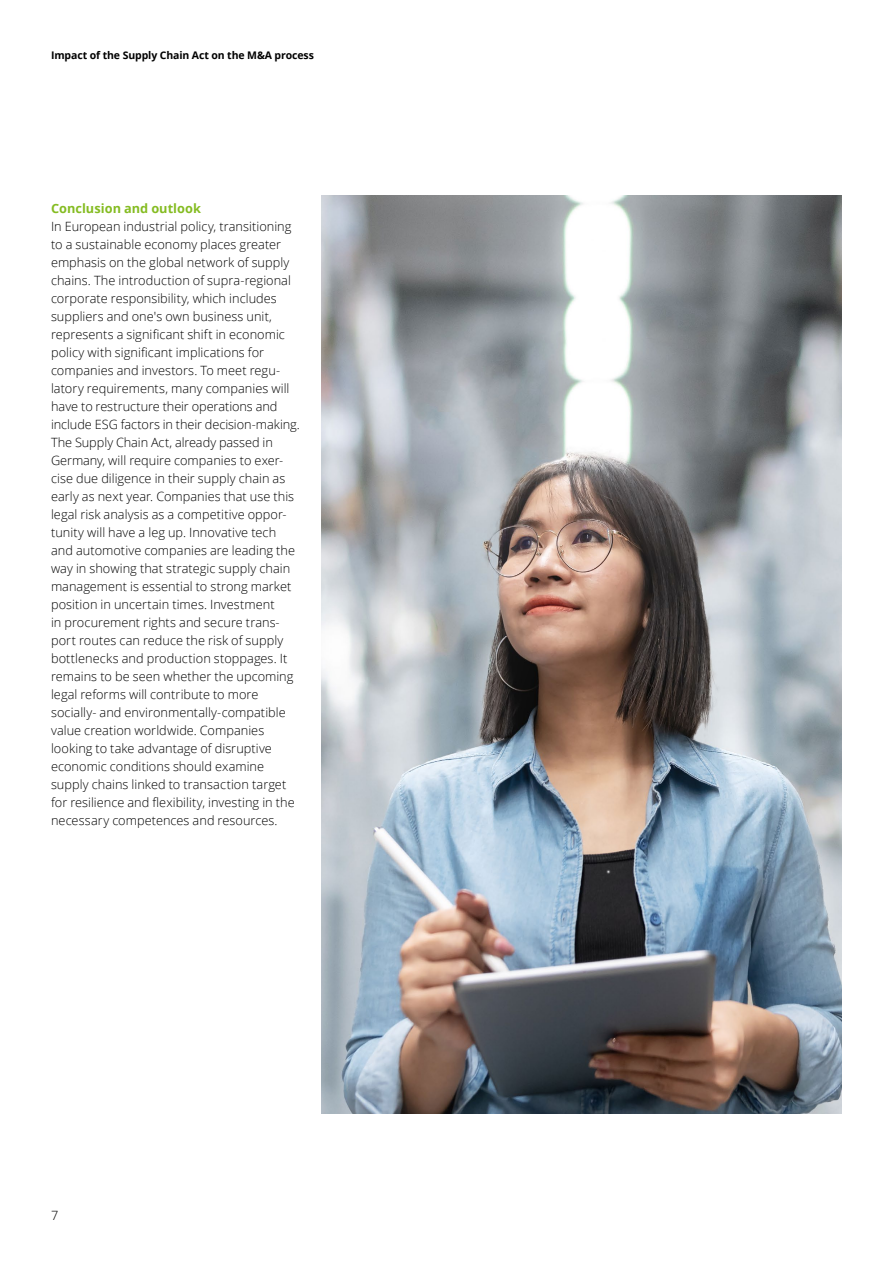
<style>
.page{position:relative;width:893px;height:1263px;background:#fff}
.page>*{position:absolute;margin:0;border:0;box-sizing:border-box;transform-origin:0 0}
.t1{font:300 12.75px/18px "Open Sans";letter-spacing:.005em;color:#000}
.t2{font:700 12.75px "Open Sans";color:#85bc22}
.t3{font:700 10.5px "Open Sans";letter-spacing:-.01em;color:#000}
</style>
<div class="page">
<img style="left:322px;top:195px;width:520px;height:918px">
<p class="t3" style="left:51px;top:48px;width:264px">Impact of the Supply Chain Act on the M&amp;A process</p>
<p class="t2" style="left:51px;top:199px;width:151px">Conclusion and outlook</p>
<p class="t1" style="left:51px;top:217px;width:250px">In European industrial policy, transitioning to a sustainable economy places greater emphasis on the global network of supply chains. The introduction of supra-regional corporate responsibility, which includes suppliers and one's own business unit, represents a significant shift in economic policy with significant implications for companies and investors. To meet regu&shy;latory requirements, many companies will have to restructure their operations and include ESG factors in their decision-making.<br>The Supply Chain Act, already passed in Germany, will require companies to exer&shy;cise due diligence in their supply chain as early as next year. Companies that use this legal risk analysis as a competitive oppor&shy;tunity will have a leg up. Innovative tech and automotive companies are leading the way in showing that strategic supply chain management is essential to strong market position in uncertain times. Investment<br>in procurement rights and secure trans&shy;port routes can reduce the risk of supply bottlenecks and production stoppages. It remains to be seen whether the upcoming legal reforms will contribute to more socially- and environmentally-compatible value creation worldwide. Companies looking to take advantage of disruptive economic conditions should examine supply chains linked to transaction target for resilience and flexibility, investing in the necessary competences and resources.</p>
<p class="t1" style="left:51px;top:1206px;width:9px">7</p>
</div>
